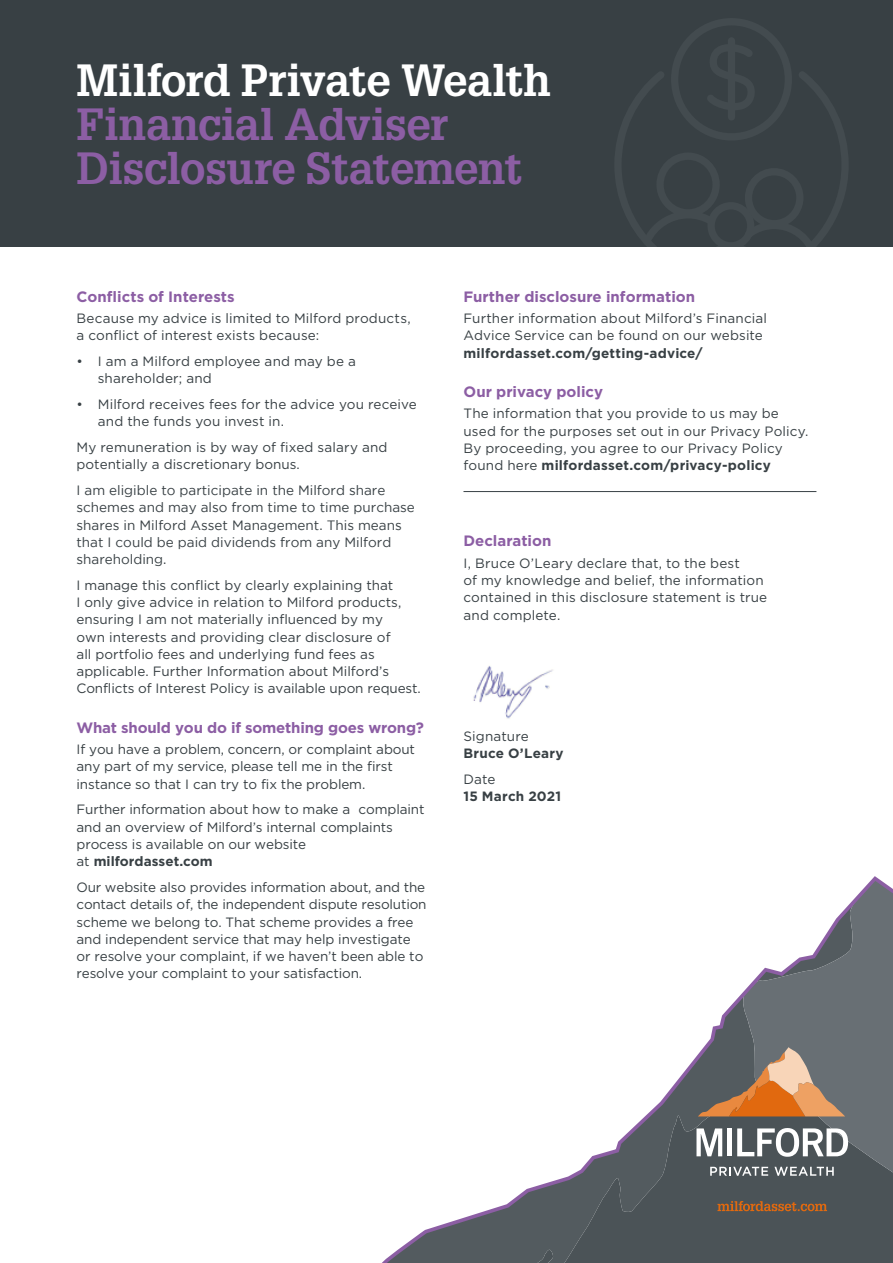
<style>
.page{position:relative;width:893px;height:1263px;background:#fff}
.page>*{position:absolute;margin:0;border:0;box-sizing:border-box;transform-origin:0 0}
.t1{font:700 44.1px/44.1px "Glypha";letter-spacing:-.01em;color:#8c5ea4}
.t2{font:700 44.1px "Glypha";letter-spacing:-.01em;color:#fff}
.t3{font:700 15px "Gotham";letter-spacing:-.005em;color:#8c5ea4}
.t4{font:13.5px/17.2px "Gotham";color:#384044}
.t5{font:700 13.5px "Gotham";letter-spacing:.015em;color:#384044}
.s1{font-weight:700}
</style>
<div class="page">
<svg style="left:382px;top:876px;width:511px;height:387px"></svg>
<svg style="left:717px;top:1201px;width:110px;height:10px"></svg>
<svg style="left:696px;top:1128px;width:26px;height:28px"></svg>
<svg style="left:737px;top:1128px;width:111px;height:29px"></svg>
<div style="left:727px;top:1128px;width:5px;height:28px;background:#fff"></div>
<svg style="left:698px;top:1047px;width:147px;height:69px;background:#9b7a61"></svg>
<svg style="left:710px;top:1167px;width:58px;height:9px"></svg>
<svg style="left:774px;top:1167px;width:60px;height:9px"></svg>
<div style="left:0;top:0;width:893px;height:247px;background:#384044"></div>
<svg style="left:615px;top:19px;width:233px;height:228px"></svg>
<hr style="left:463px;top:491px;width:353px;height:1px;background:#384044">
<img style="left:473px;top:666px;width:80px;height:53px">
<h1 class="t2" style="left:77px;top:52px;width:476px">Milford Private Wealth</h1>
<h1 class="t1" style="left:77px;top:101px;width:447px">Financial Adviser<br>Disclosure Statement</h1>
<p class="t3" style="left:77px;top:288px;width:160px">Conflicts of Interests</p>
<p class="t4" style="left:77px;top:309px;width:336px">Because my advice is limited to Milford products, a conflict of interest exists because:</p>
<p class="t4" style="left:98px;top:352px;width:260px;text-indent:-21px">• I am a Milford employee and may be a shareholder; and</p>
<p class="t4" style="left:98px;top:395px;width:321px;text-indent:-21px">• Milford receives fees for the advice you receive and the funds you invest in.</p>
<p class="t4" style="left:77px;top:438px;width:313px">My remuneration is by way of fixed salary and potentially a discretionary bonus.</p>
<p class="t4" style="left:77px;top:482px;width:340px">I am eligible to participate in the Milford share schemes and may also from time to time purchase shares in Milford Asset Management. This means that I could be paid dividends from any Milford shareholding.</p>
<p class="t4" style="left:77px;top:576px;width:346px">I manage this conflict by clearly explaining that<br>I only give advice in relation to Milford products, ensuring I am not materially influenced by my<br>own interests and providing clear disclosure of<br>all portfolio fees and underlying fund fees as applicable. Further Information about Milford’s Conflicts of Interest Policy is available upon request.</p>
<p class="t3" style="left:77px;top:719px;width:349px">What should you do if something goes wrong?</p>
<p class="t4" style="left:77px;top:740px;width:340px">If you have a problem, concern, or complaint about any part of my service, please tell me in the first instance so that I can try to fix the problem.</p>
<p class="t4" style="left:77px;top:801px;width:350px">Further information about how to make a complaint and an overview of Milford’s internal complaints process is available on our website<br>at <span class="s1">milfordasset.com</span></p>
<p class="t4" style="left:77px;top:878px;width:351px">Our website also provides information about, and the contact details of, the independent dispute resolution scheme we belong to. That scheme provides a free and independent service that may help investigate or resolve your complaint, if we haven’t been able to resolve your complaint to your satisfaction.</p>
<p class="t3" style="left:463px;top:288px;width:233px">Further disclosure information</p>
<p class="t4" style="left:463px;top:309px;width:305px">Further information about Milford’s Financial<br>Advice Service can be found on our website</p>
<p class="t5" style="left:463px;top:345px;width:241px">milfordasset.com/getting-advice/</p>
<p class="t3" style="left:463px;top:383px;width:141px">Our privacy policy</p>
<p class="t4" style="left:463px;top:405px;width:346px">The information that you provide to us may be used for the purposes set out in our Privacy Policy.<br>By proceeding, you agree to our Privacy Policy found here <span class="s1">milfordasset.com/privacy-policy</span></p>
<p class="t3" style="left:463px;top:532px;width:89px">Declaration</p>
<p class="t4" style="left:463px;top:554px;width:305px">I, Bruce O’Leary declare that, to the best<br>of my knowledge and belief, the information contained in this disclosure statement is true and complete.</p>
<p class="t4" style="left:463px;top:727px;width:67px">Signature</p>
<p class="t5" style="left:463px;top:746px;width:102px">Bruce O’Leary</p>
<p class="t4" style="left:463px;top:770px;width:33px">Date</p>
<p class="t5" style="left:463px;top:789px;width:99px">15 March 2021</p>
</div>
